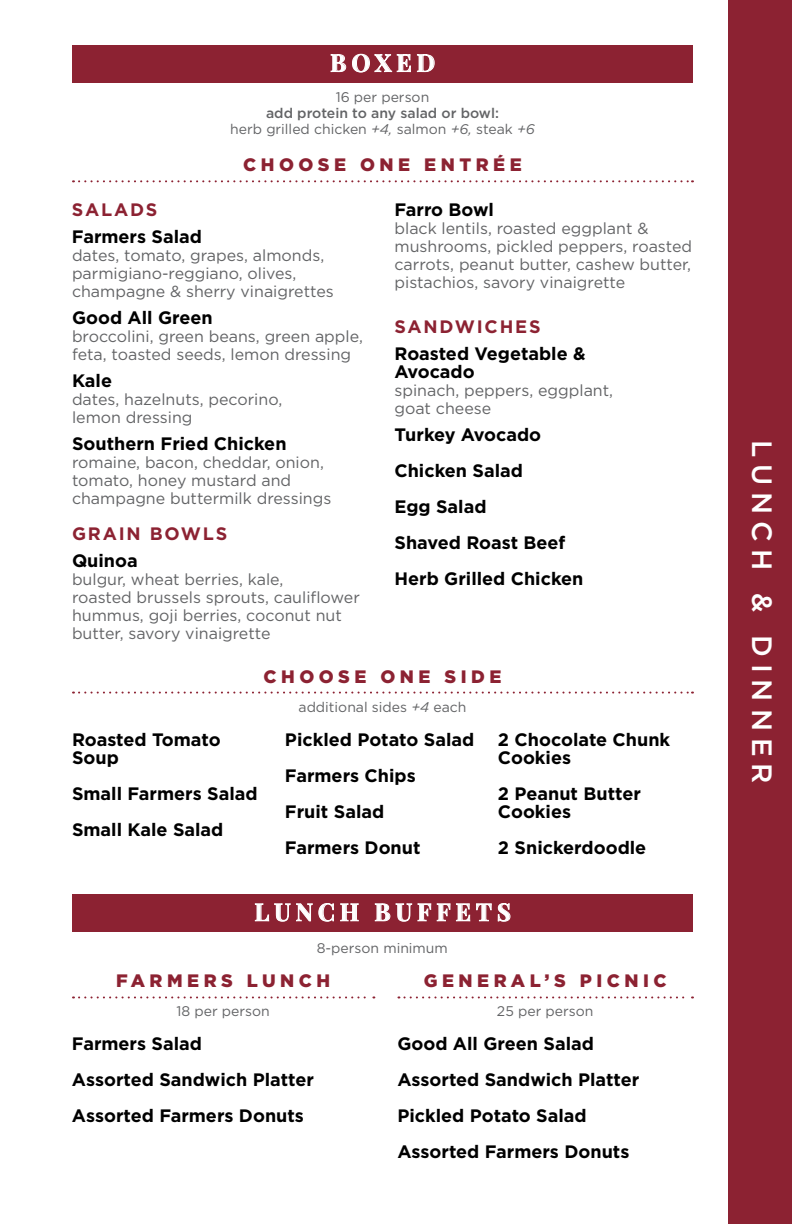
<style>
.page{position:relative;width:792px;height:1224px;background:#fff}
.page>*{position:absolute;margin:0;border:0;box-sizing:border-box;transform-origin:0 0}
.t1{font:500 28px "Gotham";letter-spacing:.25em;color:#fff}
.t2{font:700 24px "Playfair Display SC";letter-spacing:.21em;color:#fff}
.t3{font:700 18px/36px "Gotham";color:#000}
.t4{font:900 18px "Gotham";letter-spacing:.25em;color:#8c2232}
.t5{font:700 18px "Gotham";letter-spacing:.1em;color:#8c2232}
.t6{font:16px/18px "Gotham";color:#636466}
.t7{font:14px/16px "Gotham";color:#636466;text-align:center}
.s1{font-weight:500}
.s2{font-style:italic}
</style>
<div class="page">
<svg style="left:73px;top:996px;width:301px;height:2px"></svg>
<svg style="left:398px;top:996px;width:295px;height:2px"></svg>
<div style="left:729px;top:0;width:63px;height:1224px;background:#8c2232"></div>
<svg style="left:73px;top:180px;width:620px;height:2px"></svg>
<svg style="left:73px;top:692px;width:620px;height:2px"></svg>
<div style="left:72px;top:45px;width:621px;height:37px;background:#8c2232"></div>
<div style="left:72px;top:894px;width:621px;height:38px;background:#8c2232"></div>
<svg style="left:331px;top:54px;width:15px;height:18px"></svg>
<svg style="left:352px;top:54px;width:59px;height:19px"></svg>
<svg style="left:417px;top:54px;width:18px;height:18px"></svg>
<svg style="left:255px;top:903px;width:79px;height:19px"></svg>
<svg style="left:340px;top:903px;width:19px;height:18px"></svg>
<svg style="left:375px;top:903px;width:56px;height:19px"></svg>
<svg style="left:437px;top:903px;width:33px;height:18px"></svg>
<svg style="left:476px;top:903px;width:16px;height:18px"></svg>
<svg style="left:498px;top:903px;width:13px;height:19px"></svg>
<h2 class="t2" style="left:330px;top:48px;width:106px">BOXED</h2>
<p class="t7" style="left:336px;top:89px;width:95px">16 per person</p>
<p class="t7" style="left:230px;top:105px;width:306px"><span class="s1">add protein to any salad or bowl:<br></span>herb grilled chicken <span class="s2">+4,</span> salmon <span class="s2">+6,</span> steak <span class="s2">+6</span></p>
<p class="t4" style="left:243px;top:153px;width:280px">CHOOSE ONE ENTRÉE</p>
<p class="t5" style="left:72px;top:198px;width:87px">SALADS</p>
<p class="t3" style="left:72px;top:219px;width:132px">Farmers Salad</p>
<p class="t6" style="left:72px;top:246px;width:263px">dates, tomato, grapes, almonds, parmigiano-reggiano, olives, champagne &amp; sherry vinaigrettes</p>
<p class="t3" style="left:72px;top:300px;width:142px">Good All Green</p>
<p class="t6" style="left:72px;top:327px;width:292px">broccolini, green beans, green apple, feta, toasted seeds, lemon dressing</p>
<p class="t3" style="left:72px;top:363px;width:42px">Kale</p>
<p class="t6" style="left:72px;top:390px;width:212px">dates, hazelnuts, pecorino, lemon dressing</p>
<p class="t3" style="left:72px;top:426px;width:216px">Southern Fried Chicken</p>
<p class="t6" style="left:72px;top:453px;width:261px">romaine, bacon, cheddar, onion, tomato, honey mustard and champagne buttermilk dressings</p>
<p class="t5" style="left:72px;top:522px;width:157px">GRAIN BOWLS</p>
<p class="t3" style="left:72px;top:543px;width:67px">Quinoa</p>
<p class="t6" style="left:72px;top:570px;width:289px">bulgur, wheat berries, kale,<br>roasted brussels sprouts, cauliflower hummus, goji berries, coconut nut butter, savory vinaigrette</p>
<p class="t3" style="left:394px;top:192px;width:101px">Farro Bowl</p>
<p class="t6" style="left:395px;top:219px;width:299px">black lentils, roasted eggplant &amp; mushrooms, pickled peppers, roasted carrots, peanut butter, cashew butter, pistachios, savory vinaigrette</p>
<p class="t5" style="left:394px;top:315px;width:148px">SANDWICHES</p>
<p class="t3" style="left:394px;top:345px;width:193px;line-height:18px">Roasted Vegetable &amp;<br>Avocado</p>
<p class="t6" style="left:394px;top:381px;width:220px">spinach, peppers, eggplant, goat cheese</p>
<p class="t3" style="left:394px;top:417px;width:190px">Turkey Avocado<br>Chicken Salad<br>Egg Salad<br>Shaved Roast Beef<br>Herb Grilled Chicken</p>
<p class="t4" style="left:264px;top:664px;width:239px">CHOOSE ONE SIDE</p>
<p class="t3" style="left:72px;top:730px;width:150px;line-height:18px">Roasted Tomato<br>Soup</p>
<p class="t3" style="left:72px;top:775px;width:187px">Small Farmers Salad<br>Small Kale Salad</p>
<p class="t7" style="left:299px;top:699px;width:169px">additional sides <span class="s2">+4</span> each</p>
<p class="t3" style="left:285px;top:721px;width:191px">Pickled Potato Salad<br>Farmers Chips<br>Fruit Salad<br>Farmers Donut</p>
<p class="t3" style="left:498px;top:730px;width:174px;line-height:18px">2 Chocolate Chunk<br>Cookies</p>
<p class="t3" style="left:498px;top:784px;width:144px;line-height:18px">2 Peanut Butter<br>Cookies</p>
<p class="t3" style="left:498px;top:829px;width:150px">2 Snickerdoodle</p>
<h2 class="t2" style="left:255px;top:897px;width:258px">LUNCH BUFFETS</h2>
<p class="t7" style="left:317px;top:940px;width:133px">8-person minimum</p>
<p class="t4" style="left:116px;top:969px;width:216px">FARMERS LUNCH</p>
<p class="t4" style="left:424px;top:969px;width:245px">GENERAL’S PICNIC</p>
<p class="t7" style="left:177px;top:1003px;width:95px">18 per person</p>
<p class="t7" style="left:497px;top:1003px;width:98px">25 per person</p>
<p class="t3" style="left:72px;top:1026px;width:243px">Farmers Salad<br>Assorted Sandwich Platter<br>Assorted Farmers Donuts</p>
<p class="t3" style="left:397px;top:1026px;width:243px">Good All Green Salad<br>Assorted Sandwich Platter<br>Pickled Potato Salad<br>Assorted Farmers Donuts</p>
<h1 class="t1" style="left:781px;top:440px;width:345px;rotate:90deg">LUNCH &amp; DINNER</h1>
</div>
